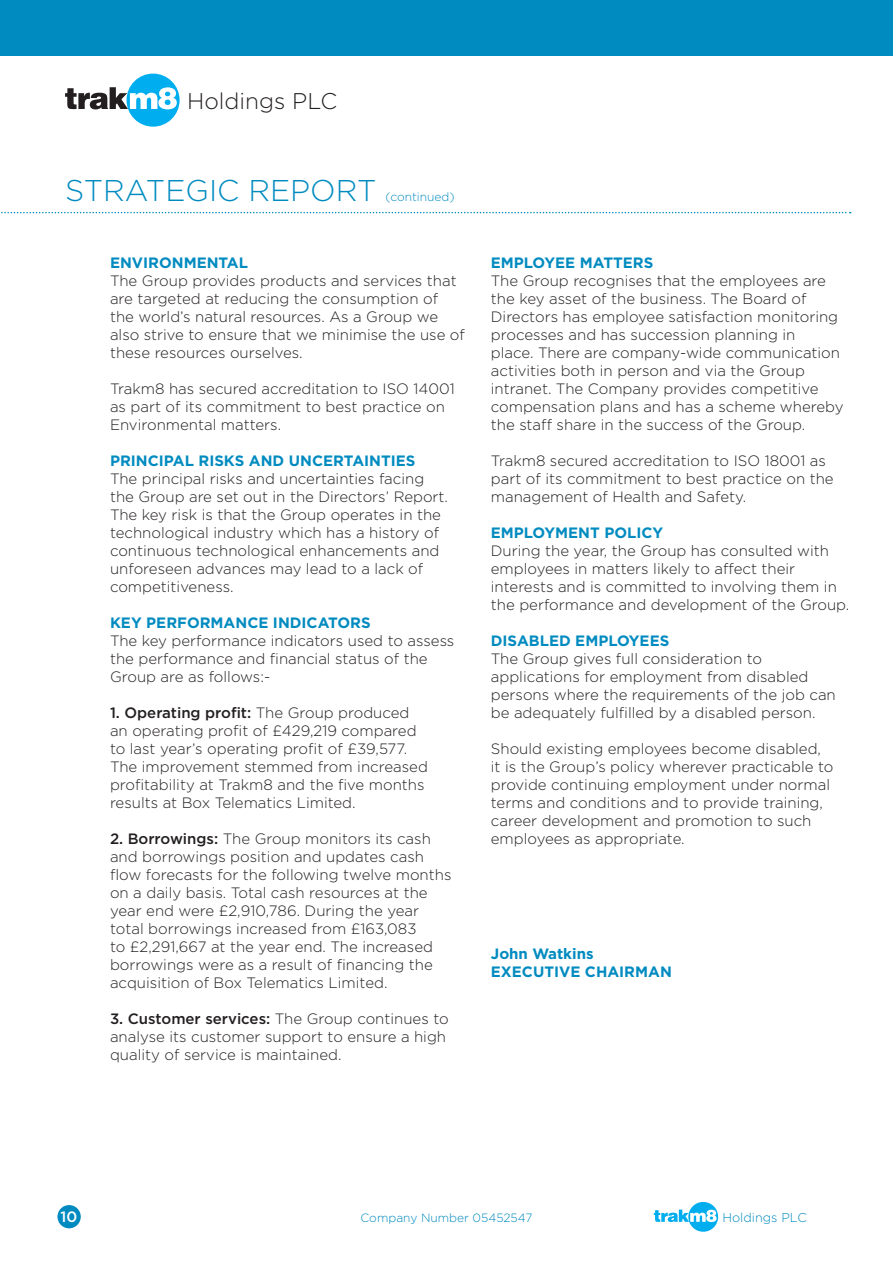
<style>
.page{position:relative;width:893px;height:1263px;background:#fff}
.page>*{position:absolute;margin:0;border:0;box-sizing:border-box;transform-origin:0 0}
.t1{font:300 30px "Gotham";color:#008bc0}
.t2{font:300 22.65px "Gotham";color:#231f20}
.t3{font:300 15px/18px "Gotham";color:#231f20}
.t4{font:700 15px/18px "Gotham";color:#008bc0}
.t5{font:500 15px "Gotham";color:#fff}
.t6{font:300 12.75px "Gotham";color:#008bc0}
.t7{font:300 12px "Gotham";color:#008bc0}
.s1{font-weight:500}
</style>
<div class="page">
<div style="left:57px;top:1205px;width:24px;height:23px;background:#008bc0;border-radius:50%"></div>
<svg style="left:654px;top:1202px;width:64px;height:30px"></svg>
<div style="left:0;top:0;width:893px;height:56px;background:#008bc0"></div>
<svg style="left:65px;top:74px;width:115px;height:53px"></svg>
<svg style="left:1px;top:212px;width:850px;height:1px"></svg>
<h2 class="t2" style="left:187px;top:89px;width:152px">Holdings PLC</h2>
<h1 class="t1" style="left:65px;top:174px;width:313px">STRATEGIC REPORT</h1>
<p class="t7" style="left:386px;top:191px;width:71px">(continued)</p>
<p class="t4" style="left:110px;top:253px;width:140px">ENVIRONMENTAL</p>
<p class="t3" style="left:110px;top:271px;width:356px">The Group provides products and services that are targeted at reducing the consumption of the world’s natural resources. As a Group we also strive to ensure that we minimise the use of these resources ourselves.</p>
<p class="t3" style="left:110px;top:379px;width:346px">Trakm8 has secured accreditation to ISO 14001 as part of its commitment to best practice on<br>Environmental matters.</p>
<p class="t4" style="left:110px;top:451px;width:307px">PRINCIPAL RISKS AND UNCERTAINTIES</p>
<p class="t3" style="left:110px;top:469px;width:340px">The principal risks and uncertainties facing the Group are set out in the Directors’ Report.<br>The key risk is that the Group operates in the technological industry which has a history of continuous technological enhancements and unforeseen advances may lead to a lack of competitiveness.</p>
<p class="t4" style="left:110px;top:613px;width:262px">KEY PERFORMANCE INDICATORS</p>
<p class="t3" style="left:110px;top:631px;width:346px">The key performance indicators used to assess the performance and financial status of the<br>Group are as follows:-</p>
<p class="t3" style="left:110px;top:703px;width:319px"><span class="s1">1. Operating profit:</span> The Group produced an operating profit of £429,219 compared to last year’s operating profit of £39,577.<br>The improvement stemmed from increased profitability at Trakm8 and the five months results at Box Telematics Limited.</p>
<p class="t3" style="left:110px;top:829px;width:343px"><span class="s1">2. Borrowings:</span> The Group monitors its cash and borrowings position and updates cash flow forecasts for the following twelve months on a daily basis. Total cash resources at the year end were £2,910,786. During the year total borrowings increased from £163,083<br>to £2,291,667 at the year end. The increased borrowings were as a result of financing the acquisition of Box Telematics Limited.</p>
<p class="t3" style="left:110px;top:1009px;width:340px"><span class="s1">3. Customer services:</span> The Group continues to analyse its customer support to ensure a high quality of service is maintained.</p>
<p class="t4" style="left:491px;top:253px;width:164px">EMPLOYEE MATTERS</p>
<p class="t3" style="left:491px;top:271px;width:354px">The Group recognises that the employees are the key asset of the business. The Board of Directors has employee satisfaction monitoring processes and has succession planning in<br>place. There are company-wide communication activities both in person and via the Group intranet. The Company provides competitive compensation plans and has a scheme whereby the staff share in the success of the Group.</p>
<p class="t3" style="left:491px;top:451px;width:344px">Trakm8 secured accreditation to ISO 18001 as part of its commitment to best practice on the management of Health and Safety.</p>
<p class="t4" style="left:491px;top:523px;width:174px">EMPLOYMENT POLICY</p>
<p class="t3" style="left:491px;top:541px;width:360px">During the year, the Group has consulted with employees in matters likely to affect their interests and is committed to involving them in the performance and development of the Group.</p>
<p class="t4" style="left:491px;top:631px;width:180px">DISABLED EMPLOYEES</p>
<p class="t3" style="left:491px;top:649px;width:346px">The Group gives full consideration to applications for employment from disabled persons where the requirements of the job can be adequately fulfilled by a disabled person.</p>
<p class="t3" style="left:491px;top:739px;width:344px">Should existing employees become disabled, it is the Group’s policy wherever practicable to provide continuing employment under normal terms and conditions and to provide training, career development and promotion to such employees as appropriate.</p>
<p class="t4" style="left:491px;top:944px;width:182px">John Watkins<br>EXECUTIVE CHAIRMAN</p>
<p class="t5" style="left:61px;top:1208px;width:18px">10</p>
<p class="t7" style="left:361px;top:1211px;width:173px">Company Number 05452547</p>
<p class="t6" style="left:722px;top:1210px;width:86px">Holdings PLC</p>
</div>
